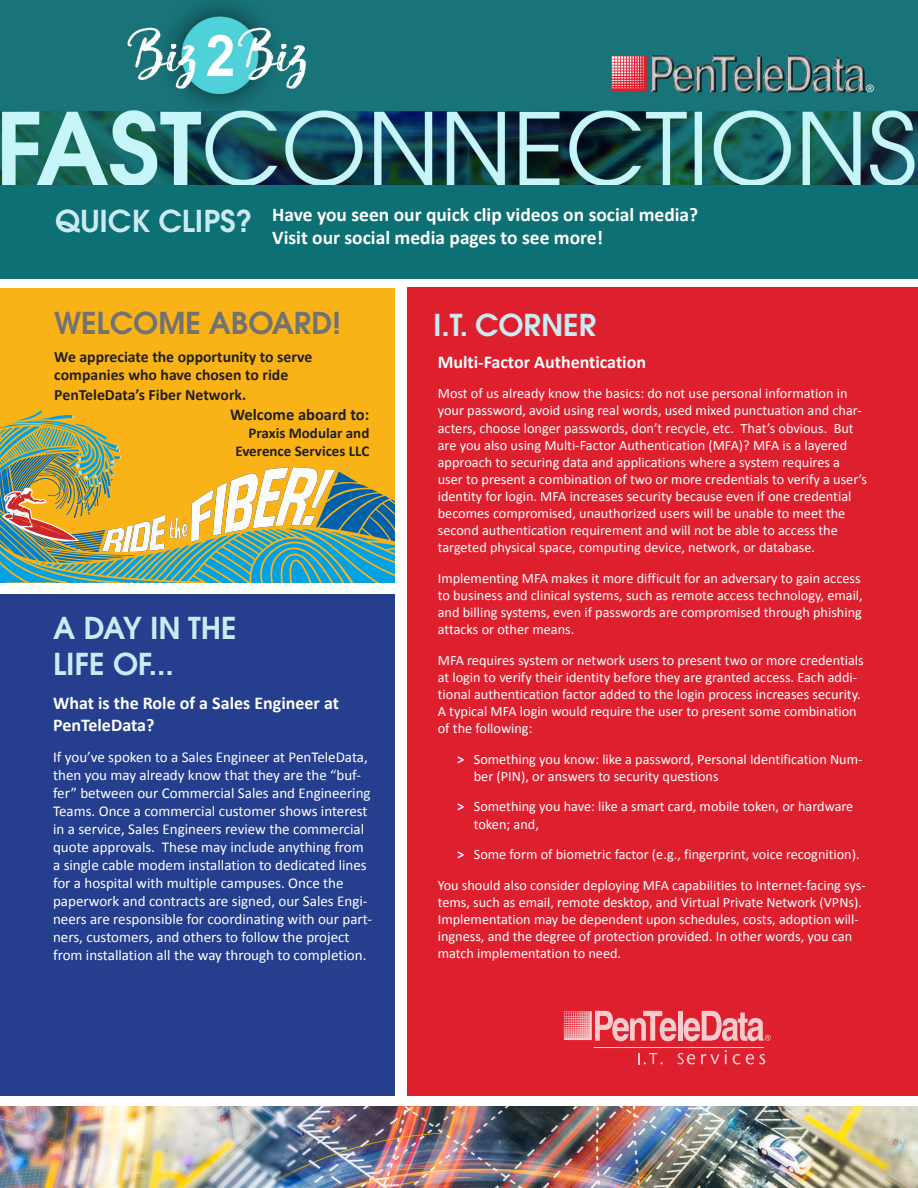
<style>
.page{position:relative;width:918px;height:1188px;background:#fff}
.page>*{position:absolute;margin:0;border:0;box-sizing:border-box;transform-origin:0 0}
.t1{font:600 30px "Avant Garde";color:#cbebf3}
.t2{font:600 30px "Avant Garde";color:#717274}
.t3{font:700 19.5px "Calibri";color:#fff}
.t4{font:700 18px/21.6px "Calibri";color:#fff}
.t5{font:700 16.5px "Calibri";color:#231f20}
.t6{font:700 15.75px/19.4px "Calibri";color:#231f20}
.t7{font:15px/18px "Calibri";color:#fff}
.t8{font:700 15px/18px "Calibri";color:#231f20;text-align:right}
.t9{font:14.25px/17.1px "Calibri";color:#fff}
.s1{font-weight:700}
</style>
<div class="page">
<div style="left:0;top:288px;width:394px;height:295px;background:#f9b317"></div>
<svg style="left:0;top:415px;width:394px;height:168px"></svg>
<div style="left:0;top:184px;width:918px;height:95px;background:#0d7074"></div>
<img style="left:0;top:0;width:918px;height:185px">
<img style="left:0;top:1106px;width:918px;height:82px">
<div style="left:407px;top:288px;width:511px;height:808px;background:#de202e"></div>
<div style="left:0;top:594px;width:394px;height:502px;background:#253f8e"></div>
<hr style="left:678px;top:1011px;width:4px;height:30px;background:#f7cbce">
<svg style="left:564px;top:1011px;width:112px;height:31px"></svg>
<svg style="left:682px;top:1011px;width:89px;height:31px"></svg>
<hr style="left:593px;top:1047px;width:171px;height:1px;background:#fff">
<svg style="left:638px;top:1053px;width:25px;height:11px"></svg>
<svg style="left:677px;top:1053px;width:18px;height:11px"></svg>
<svg style="left:701px;top:1054px;width:18px;height:10px"></svg>
<svg style="left:725px;top:1050px;width:2px;height:14px"></svg>
<svg style="left:733px;top:1054px;width:32px;height:10px"></svg>
<p class="t1" style="left:55px;top:202px;width:199px">QUICK CLIPS?</p>
<p class="t3" style="left:272px;top:202px;width:428px">Have you seen our quick clip videos on social media?</p>
<p class="t3" style="left:272px;top:226px;width:332px">Visit our social media pages to see more!</p>
<p class="t2" style="left:54px;top:303px;width:288px">WELCOME ABOARD!</p>
<p class="t6" style="left:54px;top:346px;width:260px">We appreciate the opportunity to serve companies who have chosen to ride<br>PenTeleData’s Fiber Network.</p>
<p class="t5" style="left:230px;top:404px;width:141px">Welcome aboard to:</p>
<p class="t8" style="left:235px;top:423px;width:135px">Praxis Modular and<br>Everence Services LLC</p>
<p class="t1" style="left:53px;top:609px;width:185px">A DAY IN THE</p>
<p class="t1" style="left:53px;top:645px;width:122px">LIFE OF...</p>
<p class="t4" style="left:53px;top:691px;width:287px">What is the Role of a Sales Engineer at<br>PenTeleData?</p>
<p class="t7" style="left:53px;top:747px;width:320px">If you’ve spoken to a Sales Engineer at PenTeleData, then you may already know that they are the “buf&shy;fer” between our Commercial Sales and Engineering Teams. Once a commercial customer shows interest in a service, Sales Engineers review the commercial quote approvals. These may include anything from a single cable modem installation to dedicated lines for a hospital with multiple campuses. Once the paperwork and contracts are signed, our Sales Engi&shy;neers are responsible for coordinating with our part&shy;ners, customers, and others to follow the project from installation all the way through to completion.</p>
<p class="t1" style="left:433px;top:305px;width:165px">I.T. CORNER</p>
<p class="t4" style="left:438px;top:350px;width:210px">Multi-Factor Authentication</p>
<p class="t9" style="left:438px;top:384px;width:431px">Most of us already know the basics: do not use personal information in your password, avoid using real words, used mixed punctuation and char&shy;acters, choose longer passwords, don’t recycle, etc. That’s obvious. But are you also using Multi-Factor Authentication (MFA)? MFA is a layered approach to securing data and applications where a system requires a user to present a combination of two or more credentials to verify a user’s identity for login. MFA increases security because even if one credential becomes compromised, unauthorized users will be unable to meet the second authentication requirement and will not be able to access the targeted physical space, computing device, network, or database.</p>
<p class="t9" style="left:438px;top:569px;width:426px">Implementing MFA makes it more difficult for an adversary to gain access to business and clinical systems, such as remote access technology, email, and billing systems, even if passwords are compromised through phishing attacks or other means.</p>
<p class="t9" style="left:438px;top:651px;width:427px">MFA requires system or network users to present two or more credentials at login to verify their identity before they are granted access. Each addi&shy;tional authentication factor added to the login process increases security.<br>A typical MFA login would require the user to present some combination of the following:</p>
<p class="t9" style="left:474px;top:750px;width:390px;text-indent:-16px"><span class="s1">&gt;</span> Something you know: like a password, Personal Identification Num&shy;ber (PIN), or answers to security questions</p>
<p class="t9" style="left:474px;top:797px;width:381px;text-indent:-16px"><span class="s1">&gt;</span> Something you have: like a smart card, mobile token, or hardware token; and,</p>
<p class="t9" style="left:457px;top:845px;width:404px"><span class="s1">&gt;</span> Some form of biometric factor (e.g., fingerprint, voice recognition).</p>
<p class="t9" style="left:438px;top:876px;width:429px">You should also consider deploying MFA capabilities to Internet-facing sys&shy;tems, such as email, remote desktop, and Virtual Private Network (VPNs).<br>Implementation may be dependent upon schedules, costs, adoption will&shy;ingness, and the degree of protection provided. In other words, you can match implementation to need.</p>
</div>
